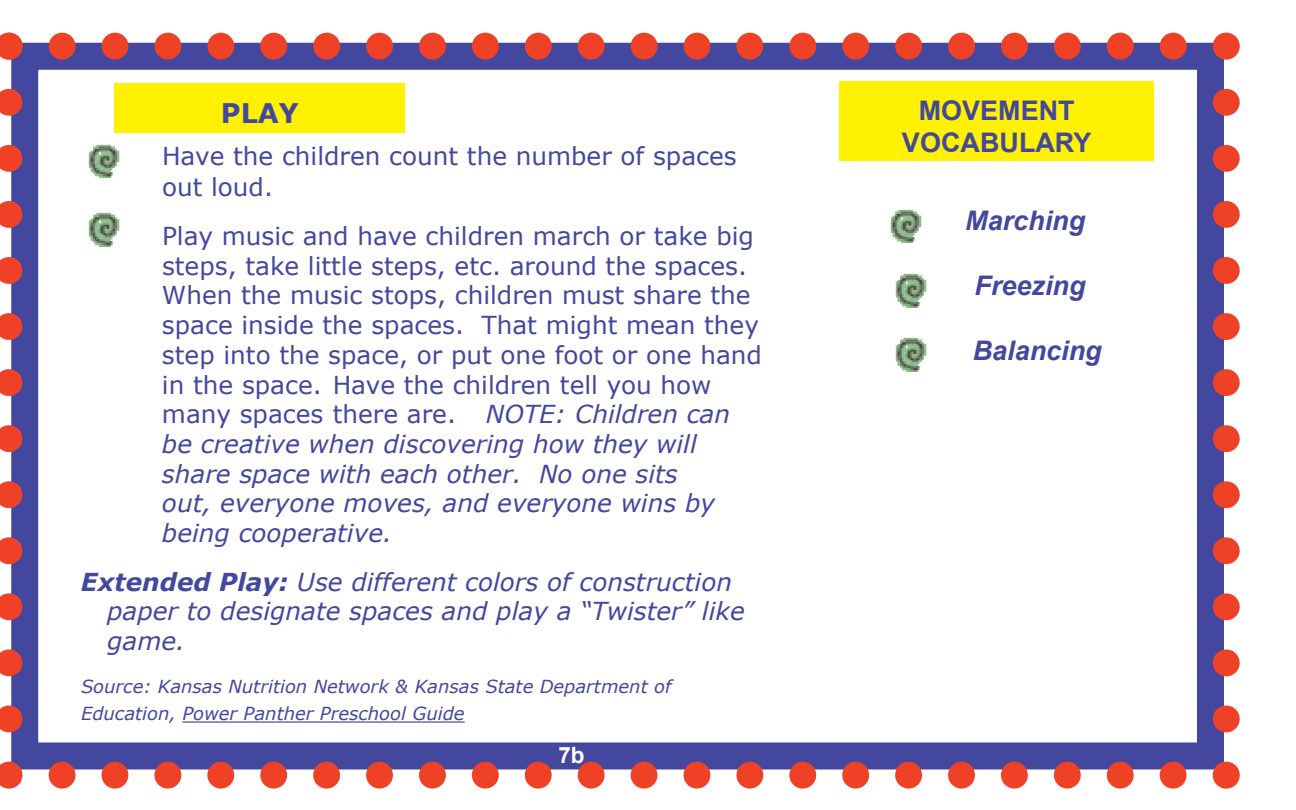
<style>
.page{position:relative;width:1296px;height:810px;background:#fff}
.page>*{position:absolute;margin:0;border:0;box-sizing:border-box;transform-origin:0 0}
.t1{font:italic 700 27px "Arial";color:#43489e}
.t2{font:700 27px/32.4px "Arial";color:#43489e;text-align:center}
.t3{font:700 27px "Verdana";color:#43489e}
.t4{font:24.75px/29.7px "Verdana";color:#43489e}
.t5{font:italic 24.75px/29.7px "Verdana";color:#43489e}
.t6{font:700 22.5px "Arial";color:#fff}
.t7{font:italic 18px/26.8px "Verdana";color:#43489e}
.s1{font-style:italic}
.s2{font-weight:700}
</style>
<div class="page">
<div style="left:11px;top:43px;width:1213px;height:727px;border:27px solid #43489e"></div>
<svg style="left:0;top:73px;width:22px;height:716px"></svg>
<svg style="left:0;top:33px;width:1199px;height:27px"></svg>
<svg style="left:1213px;top:33px;width:27px;height:715px"></svg>
<svg style="left:36px;top:762px;width:1204px;height:27px"></svg>
<div style="left:115px;top:83px;width:290px;height:50px;background:#fff101"></div>
<div style="left:839px;top:81px;width:315px;height:80px;background:#fff101"></div>
<hr style="left:182px;top:721px;width:283px;height:2px;background:#43489e">
<img style="left:89px;top:144px;width:31px;height:34px">
<img style="left:89px;top:213px;width:31px;height:33px">
<img style="left:891px;top:209px;width:31px;height:34px">
<img style="left:895px;top:338px;width:32px;height:33px">
<img style="left:895px;top:273px;width:32px;height:34px">
<p class="t3" style="left:221px;top:96px;width:79px">PLAY</p>
<p class="t2" style="left:902px;top:94px;width:191px">MOVEMENT<br>VOCABULARY</p>
<p class="t4" style="left:162px;top:139px;width:576px;line-height:31.7px">Have the children count the number of spaces out loud.</p>
<p class="t4" style="left:162px;top:220px;width:601px">Play music and have children march or take big steps, take little steps, etc. around the spaces.<br>When the music stops, children must share the space inside the spaces. That might mean they step into the space, or put one foot or one hand in the space. Have the children tell you how many spaces there are. <span class="s1">NOTE: Children can be creative when discovering how they will share space with each other. No one sits<br>out, everyone moves, and everyone wins by being cooperative.</span></p>
<p class="t5" style="left:107px;top:566px;width:639px;text-indent:-26px"><span class="s2">Extended Play:</span> Use different colors of construction paper to designate spaces and play a “Twister” like game.</p>
<p class="t7" style="left:81px;top:673px;width:592px">Source: Kansas Nutrition Network &amp; Kansas State Department of<br>Education, Power Panther Preschool Guide</p>
<p class="t1" style="left:965px;top:206px;width:122px">Marching</p>
<p class="t1" style="left:975px;top:270px;width:113px">Freezing</p>
<p class="t1" style="left:973px;top:335px;width:131px">Balancing</p>
<p class="t6" style="left:558px;top:743px;width:28px">7b</p>
</div>
